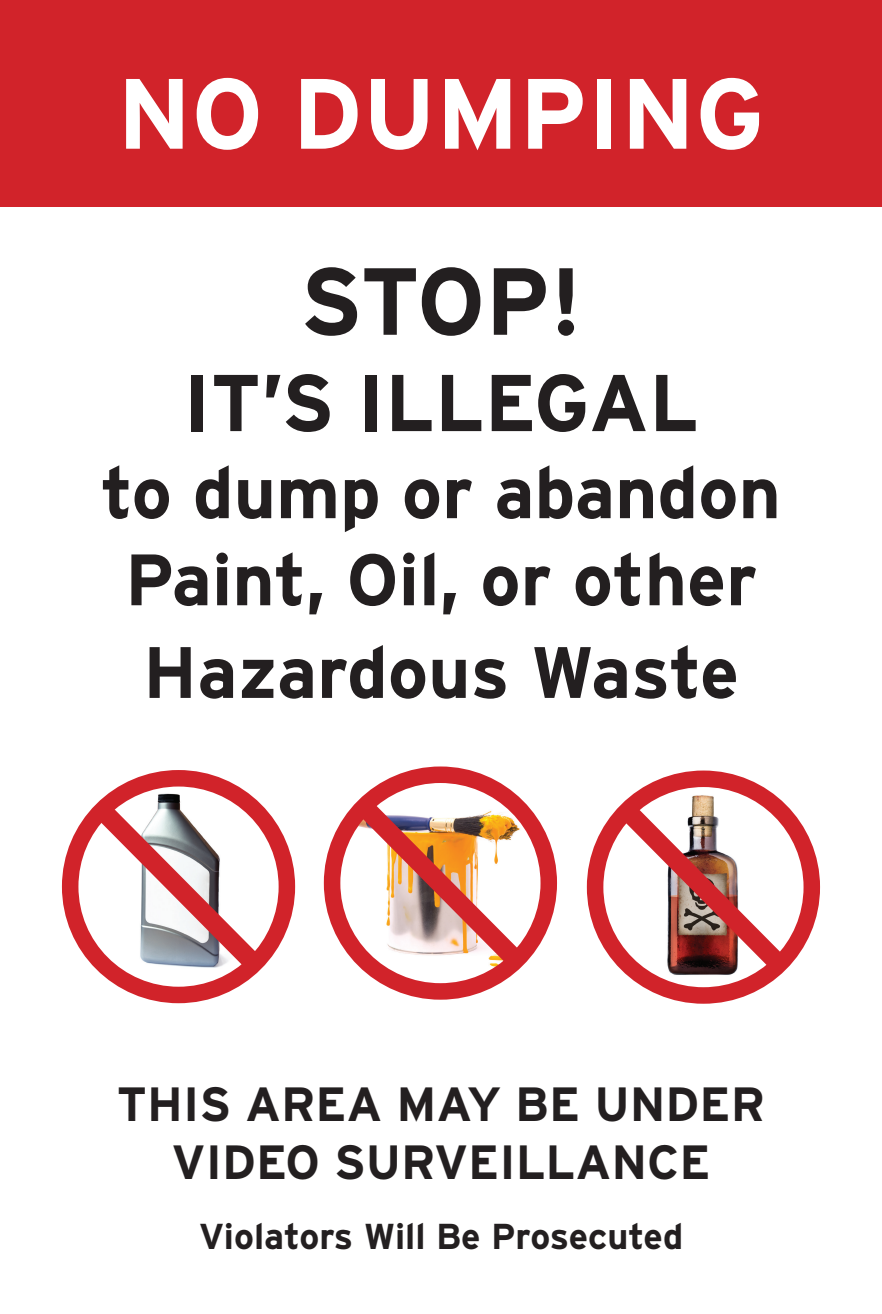
<style>
.page{position:relative;width:882px;height:1314px;background:#fff}
.page>*{position:absolute;margin:0;border:0;box-sizing:border-box;transform-origin:0 0}
.t1{font:700 99.6px "Interstate";color:#fff}
.t2{font:700 95px "Interstate";color:#231f20}
.t3{font:700 80.3px "Interstate";color:#231f20}
.t4{font:700 72.6px/89.9px "Interstate";color:#231f20;text-align:center}
.t5{font:700 48px "Interstate";color:#231f20}
.t6{font:700 36px "Interstate";color:#231f20}
</style>
<div class="page">
<div style="left:0;top:0;width:882px;height:206px;background:#d1232a"></div>
<div style="left:62px;top:770px;width:233px;height:233px;border:17px solid #d1232a;border-radius:50%"></div>
<svg style="left:74px;top:782px;width:206px;height:208px"></svg>
<div style="left:324px;top:766px;width:233px;height:234px;border:17px solid #d1232a;border-radius:50%"></div>
<svg style="left:336px;top:779px;width:206px;height:207px"></svg>
<div style="left:587px;top:771px;width:233px;height:233px;border:17px solid #d1232a;border-radius:50%"></div>
<svg style="left:599px;top:783px;width:206px;height:207px"></svg>
<h1 class="t1" style="left:117px;top:53px;width:649px">NO DUMPING</h1>
<h2 class="t2" style="left:300px;top:244px;width:284px">STOP!</h2>
<p class="t3" style="left:183px;top:354px;width:517px">IT’S ILLEGAL</p>
<p class="t4" style="left:101px;top:447px;width:681px">to dump or abandon<br>Paint, Oil, or other<br>Hazardous Waste</p>
<p class="t5" style="left:117px;top:1075px;width:57px">This</p>
<p class="t5" style="left:245px;top:1075px;width:383px">area may be unde</p>
<p class="t5" style="left:731px;top:1075px;width:36px">r</p>
<p class="t5" style="left:171px;top:1133px;width:63px">video</p>
<p class="t5" style="left:334px;top:1133px;width:164px">su rveillan</p>
<p class="t5" style="left:647px;top:1133px;width:58px">ce</p>
<p class="t6" style="left:199px;top:1215px;width:486px">Violators Will Be Prosecuted</p>
</div>
